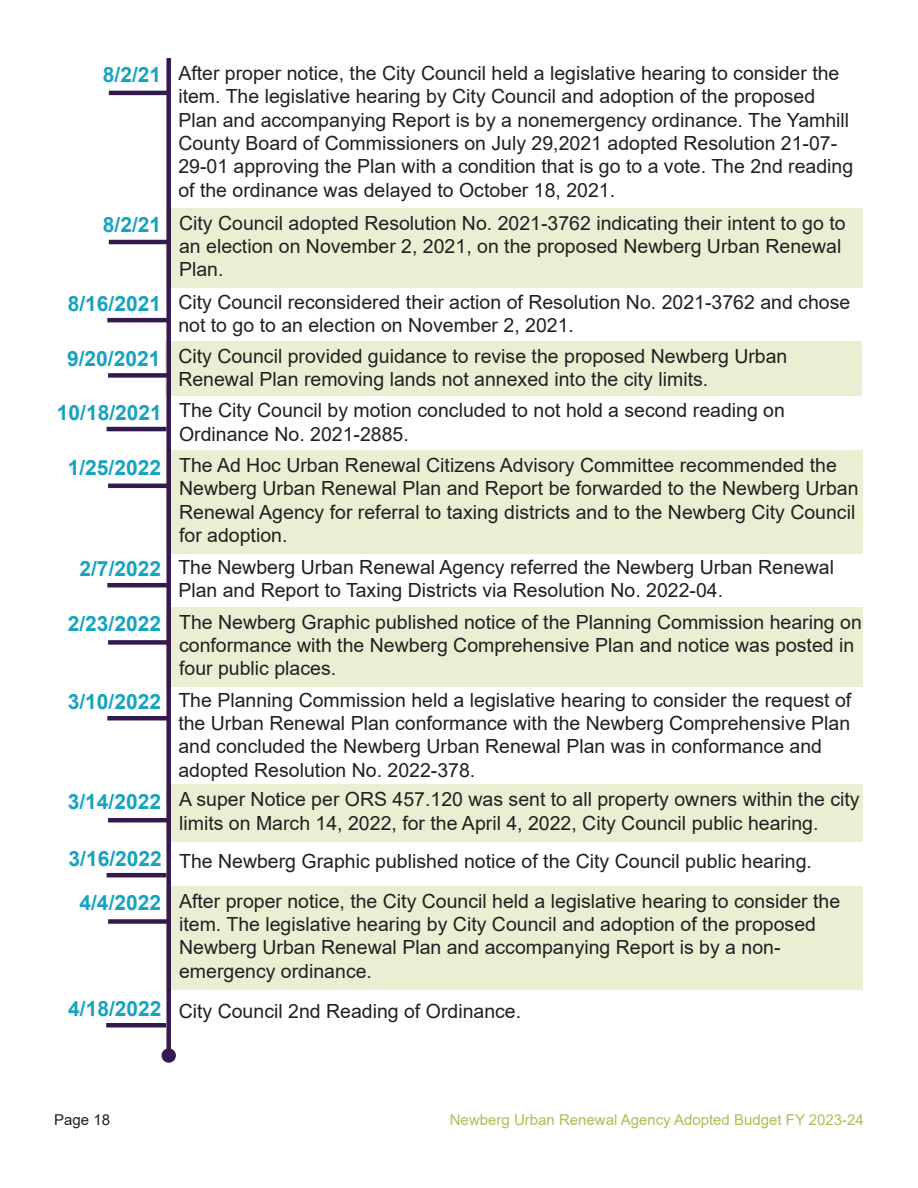
<style>
.page{position:relative;width:918px;height:1188px;background:#fff}
.page>*{position:absolute;margin:0;border:0;box-sizing:border-box;transform-origin:0 0}
.Paragraph_Style_1{font:700 21px "Arial";color:#15a3bf}
.Paragraph_Style_1-2{font:19.5px/23.4px "Arial";color:#231f20}
.t1{font:15px "Arial";color:#aebf53}
.t2{font:15px "Arial";color:#231f20}
</style>
<div class="page">
<div style="left:166px;top:607px;width:696px;height:79px;background:#eaefd4"></div>
<div style="left:166px;top:785px;width:696px;height:57px;background:#eaefd4"></div>
<div style="left:166px;top:886px;width:696px;height:104px;background:#eaefd4"></div>
<div style="left:166px;top:208px;width:696px;height:80px;background:#eaefd4"></div>
<div style="left:166px;top:341px;width:696px;height:55px;background:#eaefd4"></div>
<div style="left:166px;top:450px;width:696px;height:104px;background:#eaefd4"></div>
<div style="left:166px;top:58px;width:5px;height:998px;background:#35184c"></div>
<div style="left:162px;top:1048px;width:14px;height:15px;background:#35184c;border-radius:50%"></div>
<hr style="left:109px;top:91px;width:60px;height:4px;background:#351b4d">
<hr style="left:109px;top:240px;width:60px;height:4px;background:#351b4d">
<hr style="left:107px;top:318px;width:60px;height:4px;background:#351b4d">
<div style="left:108px;top:373px;width:60px;height:5px;background:#351b4d"></div>
<hr style="left:107px;top:427px;width:59px;height:4px;background:#351b4d">
<hr style="left:108px;top:484px;width:60px;height:4px;background:#351b4d">
<hr style="left:107px;top:583px;width:60px;height:4px;background:#351b4d">
<div style="left:108px;top:640px;width:60px;height:5px;background:#351b4d"></div>
<div style="left:107px;top:716px;width:60px;height:5px;background:#351b4d"></div>
<hr style="left:108px;top:818px;width:60px;height:4px;background:#351b4d">
<hr style="left:107px;top:873px;width:59px;height:4px;background:#351b4d">
<div style="left:108px;top:919px;width:60px;height:5px;background:#351b4d"></div>
<div style="left:106px;top:1023px;width:60px;height:5px;background:#351b4d"></div>
<p class="Paragraph_Style_1" style="left:103px;top:60px;width:60px">8/2/21</p>
<p class="Paragraph_Style_1-2" style="left:178px;top:61px;width:676px">After proper notice, the City Council held a legislative hearing to consider the item. The legislative hearing by City Council and adoption of the proposed Plan and accompanying Report is by a nonemergency ordinance. The Yamhill County Board of Commissioners on July 29,2021 adopted Resolution 21-07- 29-01 approving the Plan with a condition that is go to a vote. The 2nd reading of the ordinance was delayed to October 18, 2021.</p>
<p class="Paragraph_Style_1-2" style="left:179px;top:211px;width:668px">City Council adopted Resolution No. 2021-3762 indicating their intent to go to an election on November 2, 2021, on the proposed Newberg Urban Renewal<br>Plan.</p>
<p class="Paragraph_Style_1" style="left:103px;top:210px;width:60px">8/2/21</p>
<p class="Paragraph_Style_1" style="left:68px;top:289px;width:95px">8/16/2021</p>
<p class="Paragraph_Style_1-2" style="left:178px;top:290px;width:673px">City Council reconsidered their action of Resolution No. 2021-3762 and chose not to go to an election on November 2, 2021.</p>
<p class="Paragraph_Style_1-2" style="left:178px;top:344px;width:611px">City Council provided guidance to revise the proposed Newberg Urban<br>Renewal Plan removing lands not annexed into the city limits.</p>
<p class="Paragraph_Style_1" style="left:67px;top:343px;width:95px">9/20/2021</p>
<p class="Paragraph_Style_1" style="left:57px;top:398px;width:107px">10/18/2021</p>
<p class="Paragraph_Style_1-2" style="left:179px;top:399px;width:607px">The City Council by motion concluded to not hold a second reading on<br>Ordinance No. 2021-2885.</p>
<p class="Paragraph_Style_1-2" style="left:179px;top:453px;width:681px">The Ad Hoc Urban Renewal Citizens Advisory Committee recommended the Newberg Urban Renewal Plan and Report be forwarded to the Newberg Urban Renewal Agency for referral to taxing districts and to the Newberg City Council for adoption.</p>
<p class="Paragraph_Style_1" style="left:68px;top:452px;width:95px">1/25/2022</p>
<p class="Paragraph_Style_1" style="left:79px;top:554px;width:83px">2/7/2022</p>
<p class="Paragraph_Style_1-2" style="left:178px;top:555px;width:657px">The Newberg Urban Renewal Agency referred the Newberg Urban Renewal<br>Plan and Report to Taxing Districts via Resolution No. 2022-04.</p>
<p class="Paragraph_Style_1-2" style="left:179px;top:610px;width:684px">The Newberg Graphic published notice of the Planning Commission hearing on conformance with the Newberg Comprehensive Plan and notice was posted in four public places.</p>
<p class="Paragraph_Style_1" style="left:68px;top:609px;width:95px">2/23/2022</p>
<p class="Paragraph_Style_1" style="left:68px;top:687px;width:95px">3/10/2022</p>
<p class="Paragraph_Style_1-2" style="left:178px;top:688px;width:675px">The Planning Commission held a legislative hearing to consider the request of the Urban Renewal Plan conformance with the Newberg Comprehensive Plan and concluded the Newberg Urban Renewal Plan was in conformance and adopted Resolution No. 2022-378.</p>
<p class="Paragraph_Style_1-2" style="left:179px;top:788px;width:682px">A super Notice per ORS 457.120 was sent to all property owners within the city limits on March 14, 2022, for the April 4, 2022, City Council public hearing.</p>
<p class="Paragraph_Style_1" style="left:68px;top:787px;width:95px">3/14/2022</p>
<p class="Paragraph_Style_1" style="left:69px;top:844px;width:95px">3/16/2022</p>
<p class="Paragraph_Style_1-2" style="left:179px;top:849px;width:634px">The Newberg Graphic published notice of the City Council public hearing.</p>
<p class="Paragraph_Style_1-2" style="left:179px;top:889px;width:663px">After proper notice, the City Council held a legislative hearing to consider the item. The legislative hearing by City Council and adoption of the proposed Newberg Urban Renewal Plan and accompanying Report is by a non&shy;emergency ordinance.</p>
<p class="Paragraph_Style_1" style="left:79px;top:888px;width:83px">4/4/2022</p>
<p class="Paragraph_Style_1" style="left:68px;top:994px;width:95px">4/18/2022</p>
<p class="Paragraph_Style_1-2" style="left:179px;top:999px;width:344px">City Council 2nd Reading of Ordinance.</p>
<p class="t2" style="left:54px;top:1110px;width:57px">Page 18</p>
<p class="t1" style="left:450px;top:1110px;width:416px">Newberg Urban Renewal Agency Adopted Budget FY 2023-24</p>
</div>
